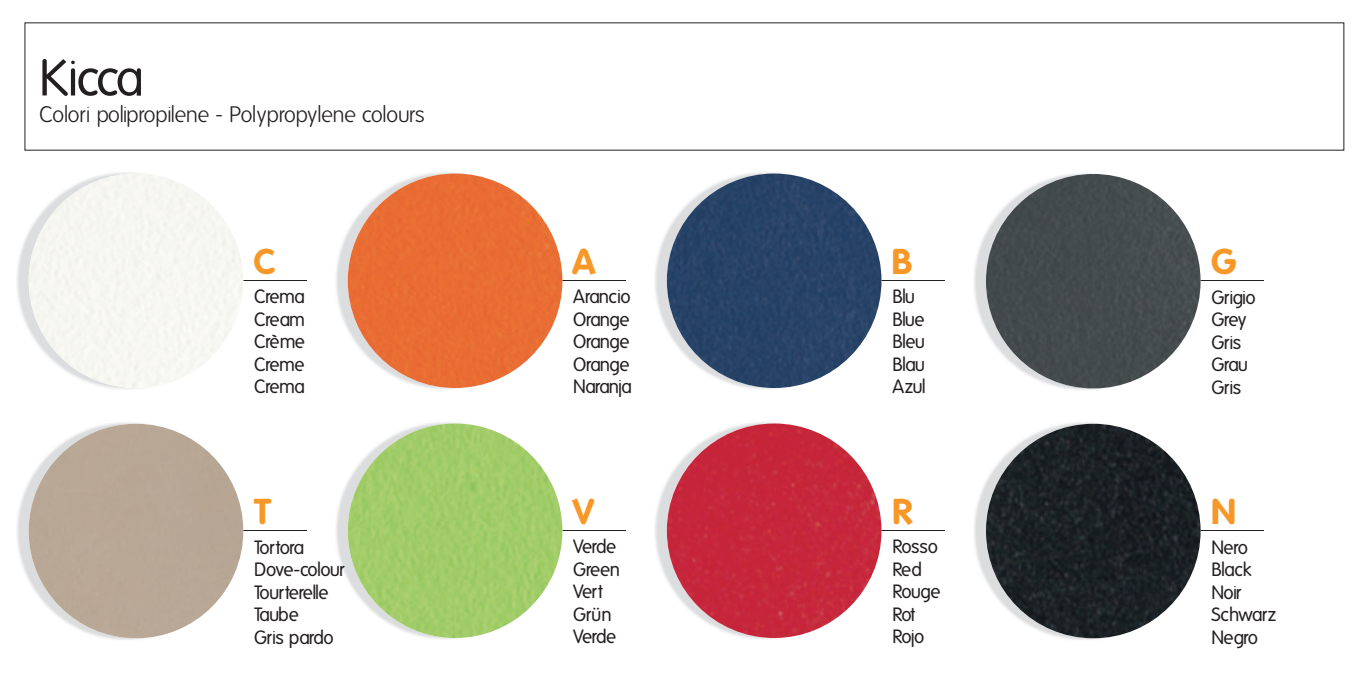
<style>
.page{position:relative;width:1360px;height:673px;background:#fff}
.page>*{position:absolute;margin:0;border:0;box-sizing:border-box;transform-origin:0 0}
.t1{font:50px "Folks";letter-spacing:-.045em;color:#231f20}
.t2{font:700 35px "Folks";color:#f79727}
.t3{font:300 22.5px "Folks";letter-spacing:-.035em;color:#231f20}
.t4{font:18.75px/22.5px "Folks";letter-spacing:-.035em;color:#231f20}
</style>
<div class="page">
<hr style="left:182px;top:280px;width:124px;height:1px;background:#231f20">
<hr style="left:501px;top:280px;width:124px;height:1px;background:#231f20">
<hr style="left:820px;top:280px;width:124px;height:1px;background:#231f20">
<hr style="left:1139px;top:531px;width:124px;height:1px;background:#231f20">
<hr style="left:501px;top:530px;width:124px;height:1px;background:#231f20">
<hr style="left:820px;top:530px;width:124px;height:1px;background:#231f20">
<hr style="left:1139px;top:281px;width:124px;height:1px;background:#231f20">
<img style="left:17px;top:172px;width:216px;height:217px">
<div style="left:29px;top:174px;width:214px;height:214px;background:#f6f6f2;border-radius:50%"></div>
<img style="left:336px;top:172px;width:218px;height:217px">
<div style="left:348px;top:174px;width:214px;height:214px;background:#e96d34;border-radius:50%"></div>
<img style="left:655px;top:172px;width:218px;height:217px">
<div style="left:666px;top:174px;width:215px;height:214px;background:#274367;border-radius:50%"></div>
<img style="left:974px;top:422px;width:218px;height:218px">
<img style="left:985px;top:424px;width:215px;height:214px;border-radius:50%">
<img style="left:336px;top:422px;width:218px;height:217px">
<div style="left:348px;top:423px;width:214px;height:215px;background:#a1cc69;border-radius:50%"></div>
<img style="left:655px;top:422px;width:218px;height:217px">
<div style="left:666px;top:423px;width:215px;height:215px;background:#c6263b;border-radius:50%"></div>
<img style="left:974px;top:173px;width:218px;height:217px">
<div style="left:985px;top:174px;width:215px;height:214px;background:#444b4d;border-radius:50%"></div>
<hr style="left:182px;top:531px;width:124px;height:1px;background:#231f20">
<img style="left:17px;top:422px;width:218px;height:218px">
<div style="left:29px;top:424px;width:214px;height:214px;background:#b8a795;border-radius:50%"></div>
<h1 class="t1" style="left:39px;top:51px;width:106px">Kicca</h1>
<p class="t3" style="left:39px;top:103px;width:387px">Colori polipropilene - Polypropylene colours</p>
<h2 class="t2" style="left:254px;top:241px;width:23px">C</h2>
<h2 class="t2" style="left:573px;top:241px;width:24px">A</h2>
<h2 class="t2" style="left:892px;top:241px;width:22px">B</h2>
<p class="t4" style="left:254px;top:286px;width:52px;text-align:justify">Crema Cream Crème Creme Crema</p>
<p class="t4" style="left:573px;top:286px;width:60px">Arancio<br>Orange<br>Orange<br>Orange<br>Naranja</p>
<p class="t4" style="left:892px;top:286px;width:35px">Blu<br>Blue<br>Bleu<br>Blau<br>Azul</p>
<h2 class="t2" style="left:1211px;top:241px;width:27px">G</h2>
<p class="t4" style="left:1211px;top:286px;width:46px">Grigio<br>Grey<br>Gris<br>Grau<br>Gris</p>
<h2 class="t2" style="left:254px;top:491px;width:20px">T</h2>
<p class="t4" style="left:254px;top:536px;width:92px">Tortora<br>Dove-colour<br>Tourterelle<br>Taube<br>Gris pardo</p>
<h2 class="t2" style="left:573px;top:491px;width:22px">V</h2>
<h2 class="t2" style="left:892px;top:491px;width:24px">R</h2>
<h2 class="t2" style="left:1211px;top:491px;width:27px">N</h2>
<p class="t4" style="left:573px;top:536px;width:48px">Verde<br>Green<br>Vert<br>Grün<br>Verde</p>
<p class="t4" style="left:892px;top:536px;width:50px">Rosso<br>Red<br>Rouge<br>Rot<br>Rojo</p>
<p class="t4" style="left:1211px;top:536px;width:66px">Nero<br>Black<br>Noir<br>Schwarz<br>Negro</p>
</div>
